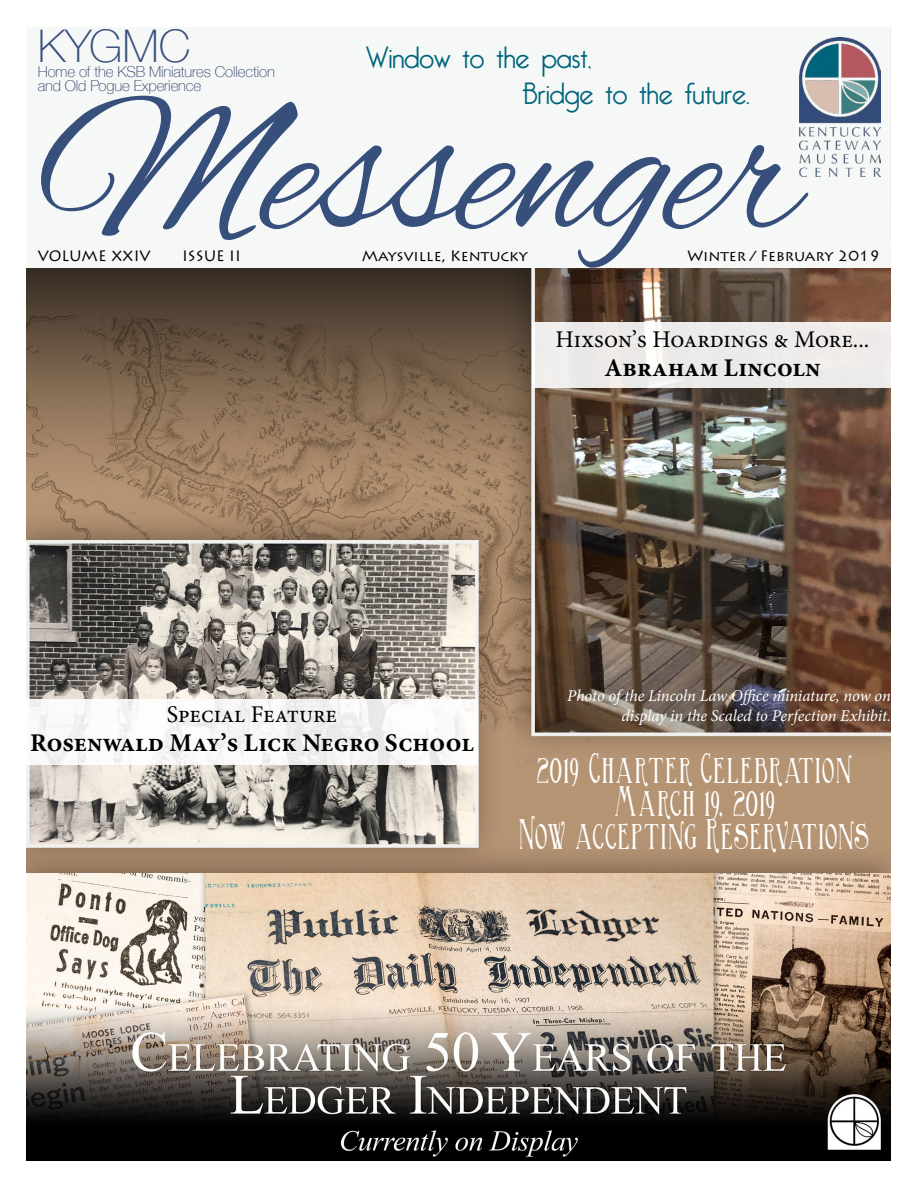
<style>
.page{position:relative;width:918px;height:1188px;background:#fff}
.page>*{position:absolute;margin:0;border:0;box-sizing:border-box;transform-origin:0 0}
.t1{font:201px "Alex Brush";color:#374f7b}
.t2{font:100 45px "Helvetica Neue";color:#374f7b}
.t3{font:36px/33px "Birmingham Elongated";letter-spacing:.03em;color:#fff;text-align:center}
.t4{font:300 30px/36px "Bellerose";color:#00657b}
.t5{font:700 25.5px "Minion Pro";color:#000}
.t6{font:24px "Minion Pro";letter-spacing:-.005em;color:#000}
.t7{font:italic 16.5px/19.8px "Minion Pro";letter-spacing:-.01em;color:#fff;text-align:right}
.t8{font:15px "Lithos Pro";color:#000}
.t9{font:100 15px/13.5px "Helvetica Neue";letter-spacing:-.01em;color:#293d64}
</style>
<div class="page">
<img style="left:26px;top:268px;width:864px;height:893px">
<div style="left:0;top:0;width:918px;height:268px;background:#f6f8f8"></div>
<img style="left:799px;top:38px;width:81px;height:139px">
<svg style="left:26px;top:699px;width:452px;height:66px"></svg>
<div style="left:532px;top:322px;width:359px;height:66px;background:#edebea"></div>
<h2 class="t2" style="left:38px;top:11px;width:154px">KYGMC</h2>
<h1 class="t1" style="left:38px;top:61px;width:764px">Messenger</h1>
<h3 class="t4" style="left:522px;top:41px;width:229px;text-indent:-156px">Window to the past,<br>Bridge to the future.</h3>
<p class="t9" style="left:38px;top:64px;width:239px">Home of the KSB Miniatures Collection and Old Pogue Experience</p>
<p class="t8" style="left:38px;top:248px;width:114px">VOLUME XXIV</p>
<p class="t8" style="left:182px;top:248px;width:60px">ISSUE II</p>
<p class="t8" style="left:687px;top:248px;width:195px">Winter / February 2019</p>
<p class="t8" style="left:362px;top:248px;width:167px">Maysville, Kentucky</p>
<h3 class="t6" style="left:556px;top:324px;width:315px">Hixson’s Hoardings &amp; More...</h3>
<h3 class="t5" style="left:604px;top:350px;width:218px">Abraham Lincoln</h3>
<h3 class="t6" style="left:167px;top:699px;width:172px">Special Feature</h3>
<h3 class="t5" style="left:30px;top:725px;width:446px">Rosenwald May’s Lick Negro School</h3>
<p class="t7" style="left:567px;top:686px;width:325px">Photo of the Lincoln Law Office miniature, now on display in the Scaled to Perfection Exhibit.</p>
<h3 class="t3" style="left:518px;top:753px;width:352px">2019 Charter Celebration<br>March 19, 2019<br>Now accepting Reservations</h3>
</div>
